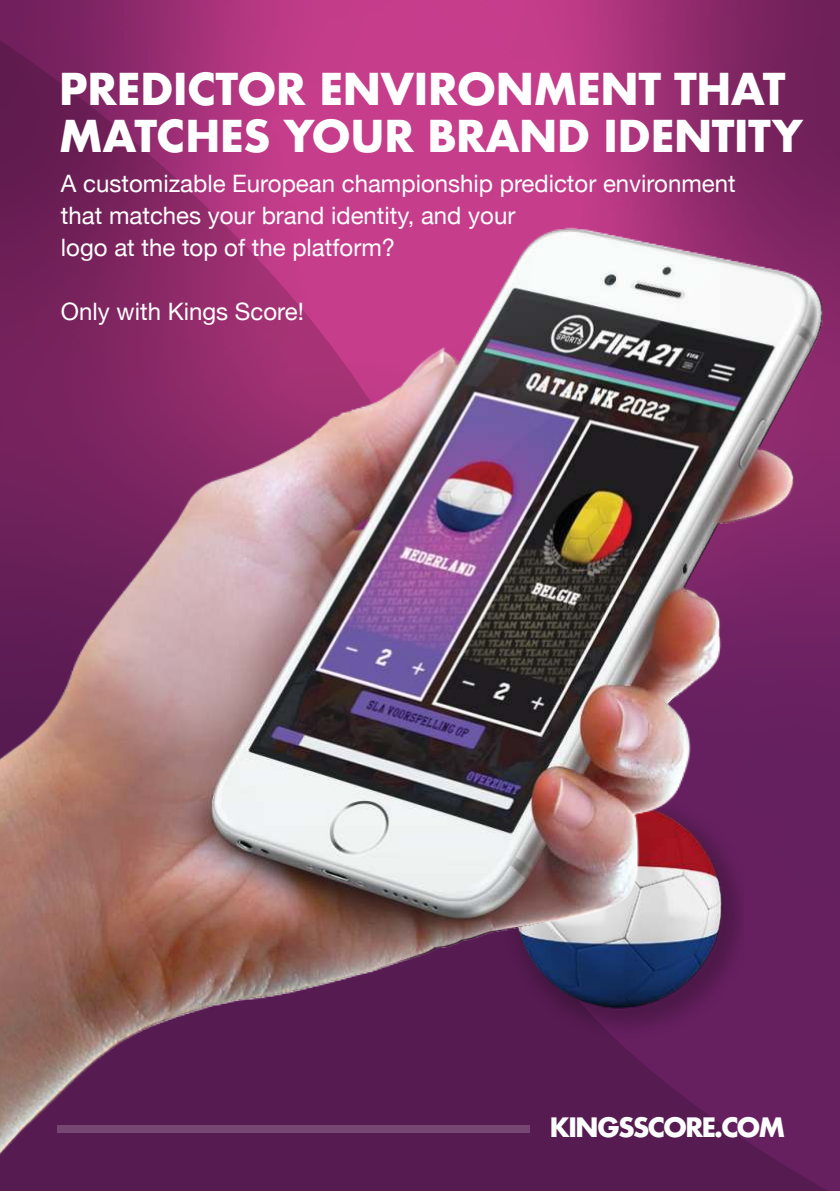
<style>
.page{position:relative;width:840px;height:1191px;background:#fff}
.page>*{position:absolute;margin:0;border:0;box-sizing:border-box;transform-origin:0 0}
.t1{font:700 42.6px/46.8px "Futura";letter-spacing:-.02em;color:#fff}
.t2{font:700 26px "Futura";letter-spacing:-.08em;color:#fdfefe}
.t3{font:24px/32px "Helvetica Neue";color:#fff}
</style>
<div class="page">
<img style="left:0;top:0;width:839px;height:177px">
<svg style="left:0;top:39px;width:837px;height:138px;background:#a13076"></svg>
<img style="left:0;top:177px;width:839px;height:1014px">
<div style="left:57px;top:1125px;width:472px;height:7px;background:#764772"></div>
<h1 class="t1" style="left:59px;top:69px;width:745px">PREDICTOR ENVIRONMENT THAT<br>MATCHES YOUR BRAND IDENTITY</h1>
<p class="t3" style="left:61px;top:169px;width:675px">A customizable European championship predictor environment that matches your brand identity, and your<br>logo at the top of the platform?</p>
<p class="t3" style="left:61px;top:297px;width:244px">Only with Kings Score!</p>
<p class="t2" style="left:549px;top:1117px;width:237px">KINGSSCORE.COM</p>
</div>
